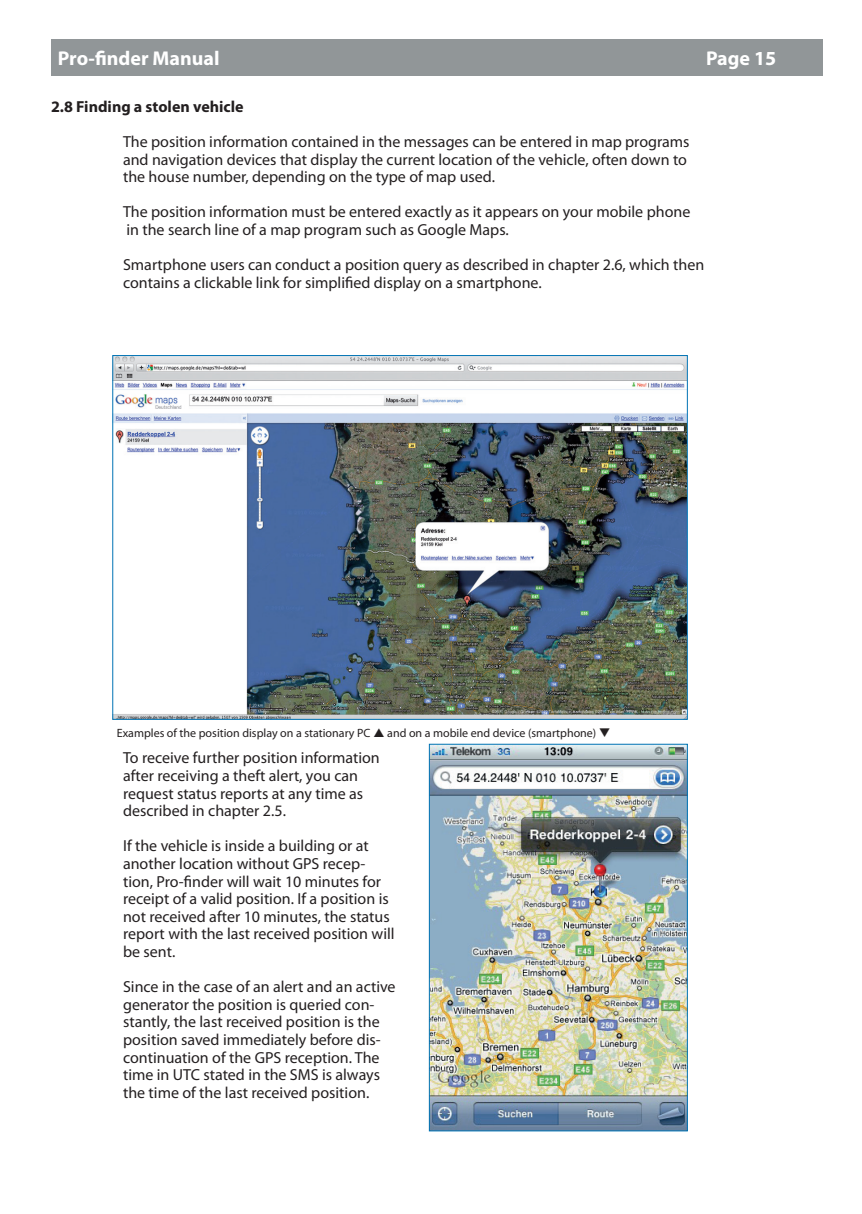
<style>
.page{position:relative;width:862px;height:1214px;background:#fff}
.page>*{position:absolute;margin:0;border:0;box-sizing:border-box;transform-origin:0 0}
.t1{font:700 20px "Myriad Pro";color:#fff}
.t2{font:16px/17.6px "Myriad Pro";color:#231f20}
.t3{font:700 16px "Myriad Pro";color:#231f20}
.t4{font:12px "Myriad Pro";color:#231f20}
</style>
<div class="page">
<div style="left:51px;top:40px;width:771px;height:36px;background:#919698"></div>
<img style="left:114px;top:357px;width:571px;height:360px">
<img style="left:431px;top:746px;width:254px;height:382px">
<div style="left:429px;top:744px;width:258px;height:386px;border:1px solid #0073b4"></div>
<p class="t1" style="left:58px;top:45px;width:163px">Pro-finder Manual</p>
<p class="t1" style="left:706px;top:45px;width:72px">Page 15</p>
<p class="t3" style="left:51px;top:96px;width:194px">2.8 Finding a stolen vehicle</p>
<p class="t2" style="left:123px;top:132px;width:568px">The position information contained in the messages can be entered in map programs and navigation devices that display the current location of the vehicle, often down to the house number, depending on the type of map used.</p>
<p class="t2" style="left:123px;top:203px;width:569px">The position information must be entered exactly as it appears on your mobile phone in the search line of a map program such as Google Maps.</p>
<p class="t2" style="left:123px;top:256px;width:583px">Smartphone users can conduct a position query as described in chapter 2.6, which then contains a clickable link for simplified display on a smartphone.</p>
<p class="t4" style="left:117px;top:725px;width:255px">Examples of the position display on a stationary PC</p>
<p class="t4" style="left:387px;top:725px;width:225px">and on a mobile end device (smartphone) ❑</p>
<p class="t2" style="left:123px;top:748px;width:258px">To receive further position information after receiving a theft alert, you can request status reports at any time as described in chapter 2.5.</p>
<p class="t2" style="left:123px;top:836px;width:273px">If the vehicle is inside a building or at another location without GPS recep&shy;tion, Pro-finder will wait 10 minutes for receipt of a valid position. If a position is not received after 10 minutes, the status report with the last received position will be sent.</p>
<p class="t2" style="left:123px;top:977px;width:274px">Since in the case of an alert and an active generator the position is queried con&shy;stantly, the last received position is the position saved immediately before dis&shy;continuation of the GPS reception. The time in UTC stated in the SMS is always the time of the last received position.</p>
</div>
